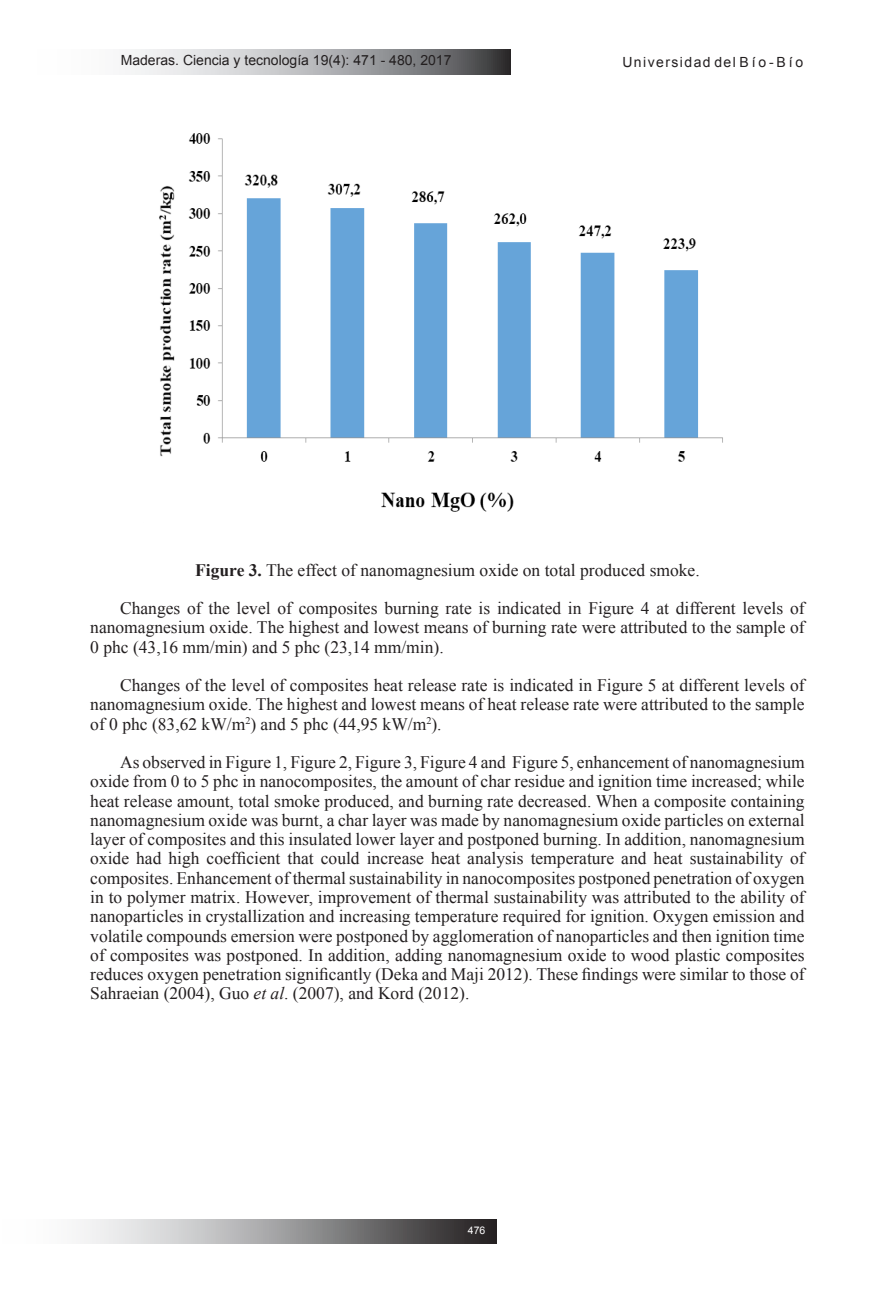
<style>
.page{position:relative;width:893px;height:1315px;background:#fff}
.page>*{position:absolute;margin:0;border:0;box-sizing:border-box;transform-origin:0 0}
.t1{font:17.5px/19.2px "Times New Roman";color:#231f20;text-align:justify}
.t2{font:14px "Arial";color:#231f20}
.t3{font:14px "Arial";letter-spacing:.105em;color:#231f20}
.t4{font:10.5px "Arial";color:#fff}
.s1{font-weight:700}
.s2{font-style:italic}
</style>
<div class="page">
<div style="left:0;top:1219px;width:496px;height:25px;background:linear-gradient(to right,#fff,#302e2f)"></div>
<svg style="left:131px;top:50px;width:380px;height:24px;background:#a9aaac"></svg>
<img style="left:159px;top:133px;width:564px;height:379px">
<p class="t2" style="left:121px;top:51px;width:332px">Maderas. Ciencia y tecnología 19(4): 471 - 480, 2017</p>
<p class="t3" style="left:622px;top:53px;width:182px">Universidad del Bío-Bío</p>
<p class="t1" style="left:195px;top:560px;width:506px"><span class="s1">Figure 3.</span> The effect of nanomagnesium oxide on total produced smoke.</p>
<p class="t1" style="left:90px;top:598px;width:716px;text-indent:30px">Changes of the level of composites burning rate is indicated in Figure 4 at different levels of nanomagnesium oxide. The highest and lowest means of burning rate were attributed to the sample of 0 phc (43,16 mm/min) and 5 phc (23,14 mm/min).</p>
<p class="t1" style="left:90px;top:675px;width:716px;text-indent:30px">Changes of the level of composites heat release rate is indicated in Figure 5 at different levels of nanomagnesium oxide. The highest and lowest means of heat release rate were attributed to the sample of 0 phc (83,62 kW/m<sup>2</sup>) and 5 phc (44,95 kW/m<sup>2</sup>).</p>
<p class="t1" style="left:90px;top:752px;width:716px;text-indent:30px">As observed in Figure 1, Figure 2, Figure 3, Figure 4 and Figure 5, enhancement of nanomagnesium oxide from 0 to 5 phc in nanocomposites, the amount of char residue and ignition time increased; while heat release amount, total smoke produced, and burning rate decreased. When a composite containing nanomagnesium oxide was burnt, a char layer was made by nanomagnesium oxide particles on external layer of composites and this insulated lower layer and postponed burning. In addition, nanomagnesium oxide had high coefficient that could increase heat analysis temperature and heat sustainability of composites. Enhancement of thermal sustainability in nanocomposites postponed penetration of oxygen in to polymer matrix. However, improvement of thermal sustainability was attributed to the ability of nanoparticles in crystallization and increasing temperature required for ignition. Oxygen emission and volatile compounds emersion were postponed by agglomeration of nanoparticles and then ignition time of composites was postponed. In addition, adding nanomagnesium oxide to wood plastic composites reduces oxygen penetration significantly (Deka and Maji 2012). These findings were similar to those of Sahraeian (2004), Guo <span class="s2">et al</span>. (2007), and Kord (2012).</p>
<p class="t4" style="left:468px;top:1223px;width:19px">476</p>
</div>
